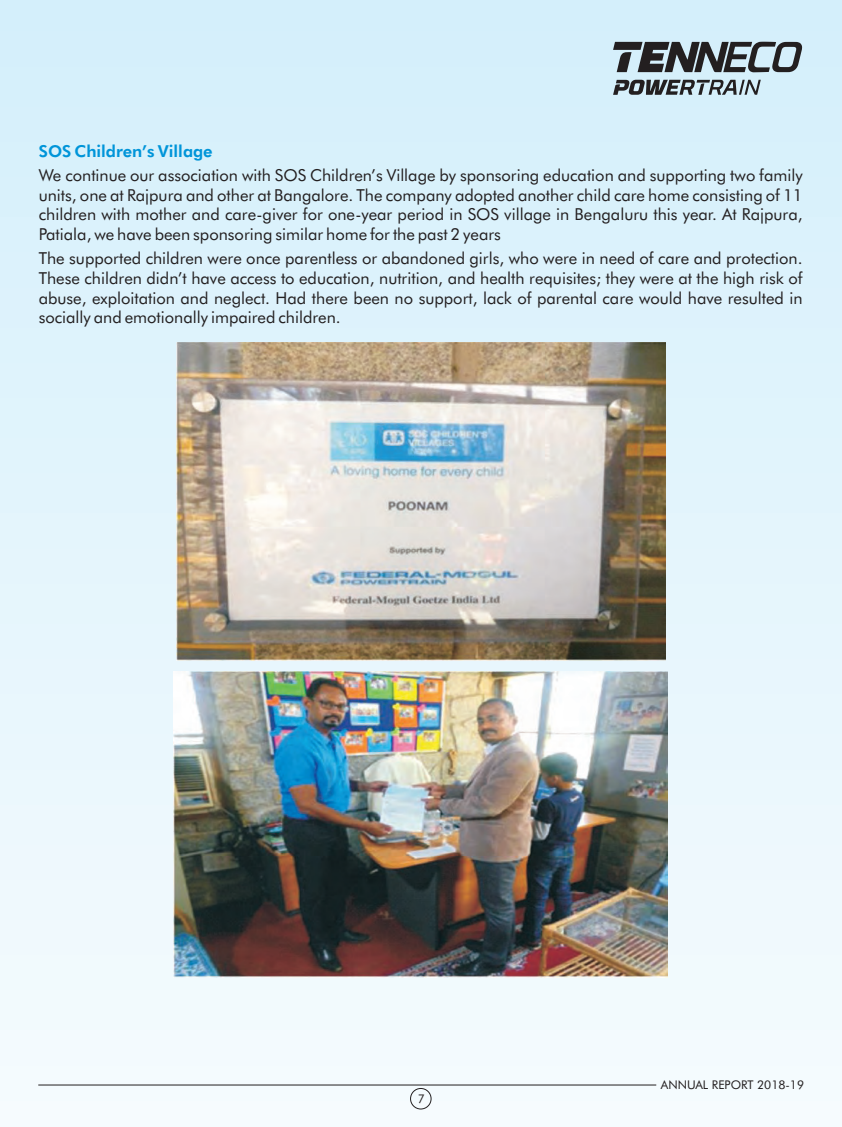
<style>
.page{position:relative;width:842px;height:1127px;background:#fff}
.page>*{position:absolute;margin:0;border:0;box-sizing:border-box;transform-origin:0 0}
.t1{font:16.5px/19.8px "Futura BT";color:#231f20;text-align:justify}
.t2{font:800 16.5px "Futura BT";color:#0095d9}
.t3{font:12px "Futura BT";color:#231f20}
</style>
<div class="page">
<div style="left:0;top:0;width:842px;height:1127px;background:linear-gradient(to bottom,#d3effb,#f6fbfe)"></div>
<div style="left:410px;top:1088px;width:21px;height:21px;border:1px solid #231f20;border-radius:50%"></div>
<hr style="left:38px;top:1084px;width:618px;height:1px;background:#231f20">
<svg style="left:0;top:0;width:1px;height:1127px"></svg>
<img style="left:176px;top:343px;width:489px;height:317px">
<img style="left:174px;top:672px;width:493px;height:306px">
<svg style="left:613px;top:42px;width:189px;height:30px;background:#6c7479"></svg>
<svg style="left:613px;top:80px;width:148px;height:15px;background:#788288"></svg>
<p class="t2" style="left:39px;top:145px;width:175px">SOS Children’s Village</p>
<p class="t1" style="left:39px;top:167px;width:765px">We continue our association with SOS Children’s Village by sponsoring education and supporting two family units, one at Rajpura and other at Bangalore. The company adopted another child care home consisting of 11 children with mother and care-giver for one-year period in SOS village in Bengaluru this year. At Rajpura, Patiala, we have been sponsoring similar home for the past 2 years</p>
<p class="t1" style="left:39px;top:250px;width:765px">The supported children were once parentless or abandoned girls, who were in need of care and protection.<br>These children didn’t have access to education, nutrition, and health requisites; they were at the high risk of abuse, exploitation and neglect. Had there been no support, lack of parental care would have resulted in socially and emotionally impaired children.</p>
<p class="t3" style="left:418px;top:1094px;width:9px">7</p>
<p class="t3" style="left:661px;top:1080px;width:145px">ANNUAL REPORT 2018-19</p>
</div>
